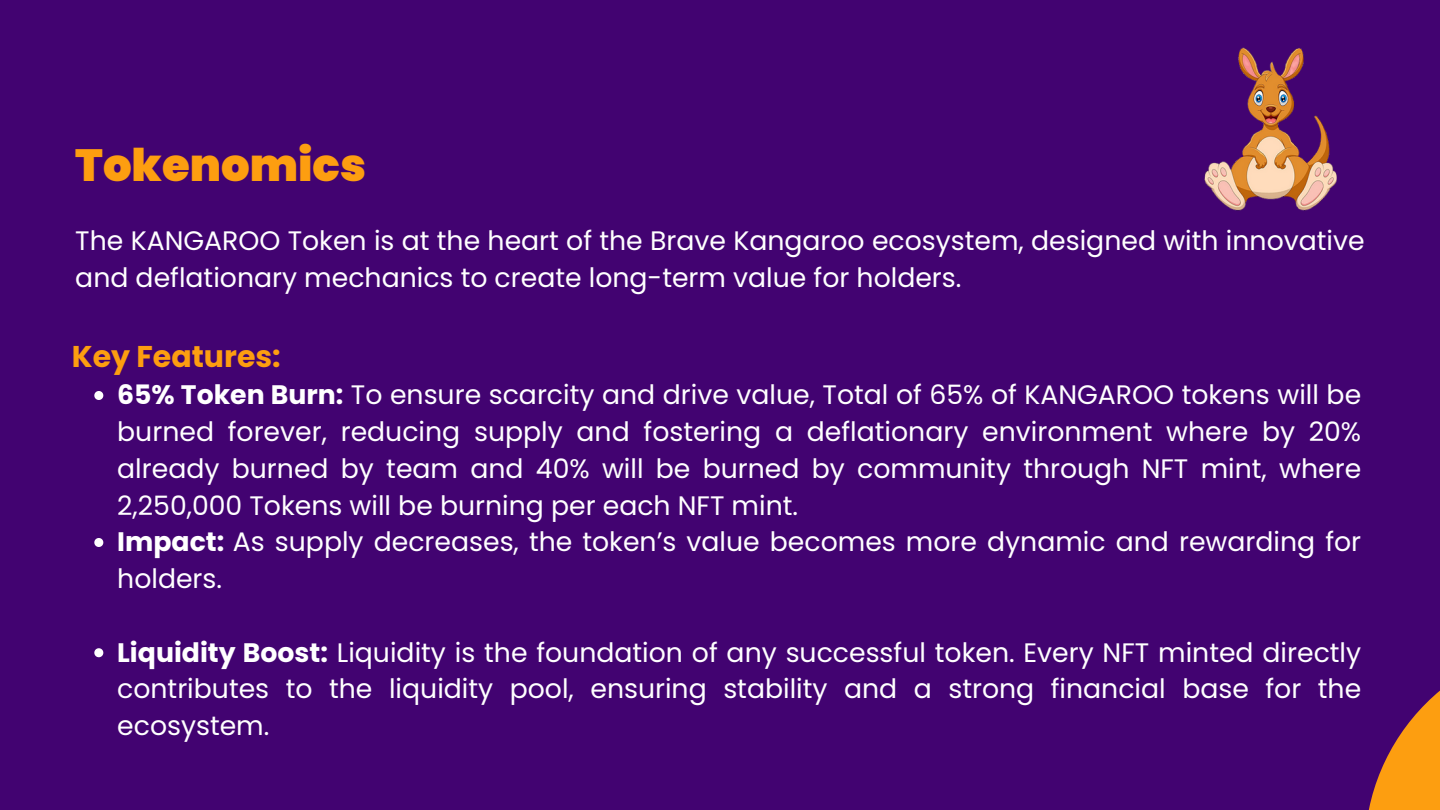
<style>
.page{position:relative;width:1440px;height:810px;background:#420371}
.page>*{position:absolute;margin:0;border:0;box-sizing:border-box;transform-origin:0 0}
.t1{font:900 45px "Poppins";color:#fd9e10}
.t2{font:700 30px "Poppins";color:#fd9e10}
.t3{font:26.7px/36.8px "Poppins";color:#fff}
.s1{font-weight:700}
</style>
<div class="page">
<svg style="left:1368px;top:690px;width:72px;height:120px;fill:#fd9e10"></svg>
<img style="left:1204px;top:47px;width:133px;height:164px">
<svg style="left:94px;top:391px;width:9px;height:9px"></svg>
<svg style="left:94px;top:538px;width:9px;height:9px"></svg>
<svg style="left:94px;top:648px;width:9px;height:9px"></svg>
<p class="t1" style="left:75px;top:134px;width:292px">Tokenomics</p>
<h1 class="t3" style="left:75px;top:223px;width:1291px">The KANGAROO Token is at the heart of the Brave Kangaroo ecosystem, designed with innovative and deflationary mechanics to create long-term value for holders.</h1>
<p class="t2" style="left:72px;top:335px;width:210px">Key Features:</p>
<h2 class="t3" style="left:117px;top:377px;width:1245px;text-align:justify"><span class="s1">65% Token Burn:</span> To ensure scarcity and drive value, Total of 65% of KANGAROO tokens will be burned forever, reducing supply and fostering a deflationary environment where by 20% already burned by team and 40% will be burned by community through NFT mint, where 2,250,000 Tokens will be burning per each NFT mint.</h2>
<p class="t3" style="left:117px;top:524px;width:1245px"><span class="s1">Impact:</span> As supply decreases, the token’s value becomes more dynamic and rewarding for holders.</p>
<p class="t3" style="left:117px;top:634px;width:1245px;text-align:justify"><span class="s1">Liquidity Boost:</span> Liquidity is the foundation of any successful token. Every NFT minted directly contributes to the liquidity pool, ensuring stability and a strong financial base for the ecosystem.</p>
</div>
